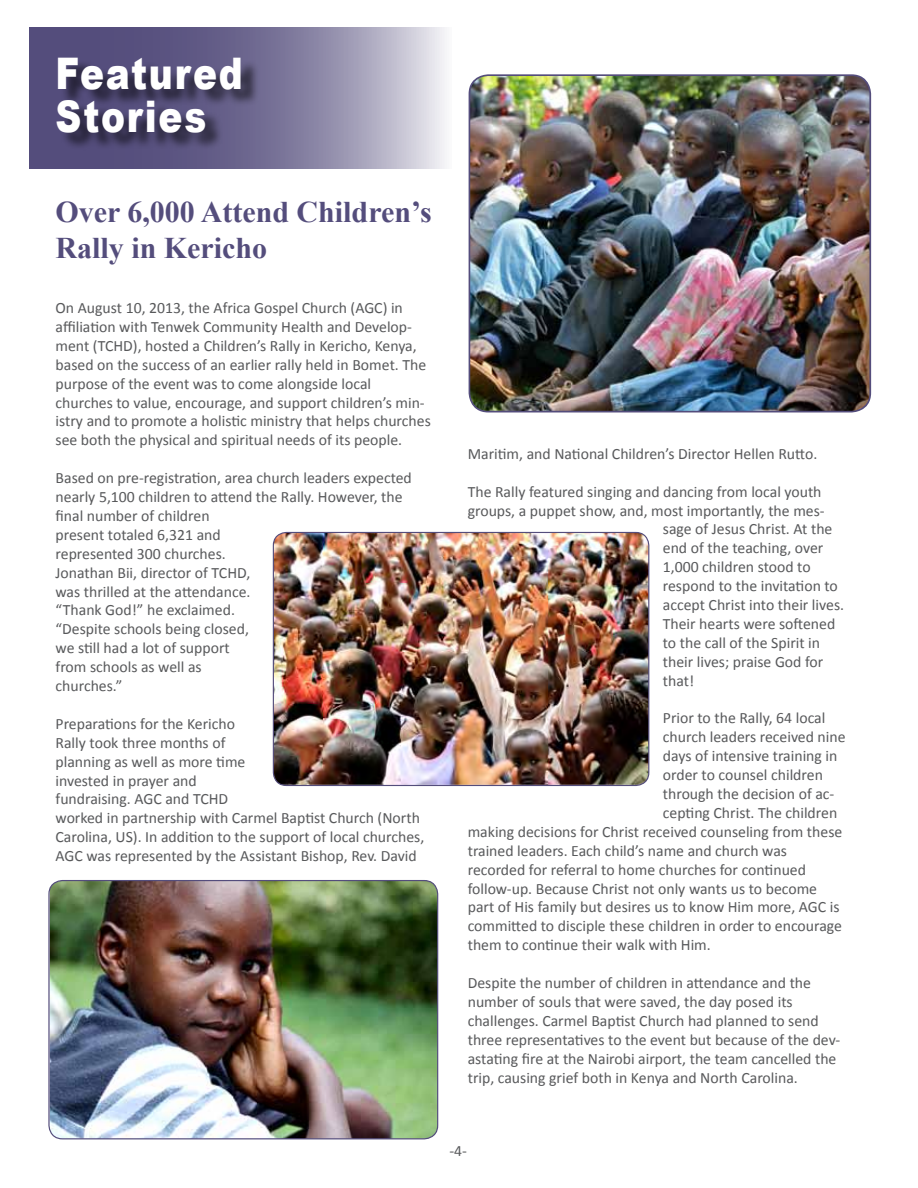
<style>
.page{position:relative;width:918px;height:1188px;background:#fff}
.page>*{position:absolute;margin:0;border:0;box-sizing:border-box;transform-origin:0 0}
.t1{font:900 43.5px/43.2px "Arial";letter-spacing:.05em;color:#fff;scale:.83 1}
.t2{font:700 30px/36px "Times New Roman";color:#544d7c}
.t3{font:15.75px/18.9px "Calibri";color:#58595b}
</style>
<div class="page">
<svg style="left:29px;top:27px;width:416px;height:142px;background:#8b86a6"></svg>
<div style="left:59px;top:60px;width:200px;height:91px;background:#000;opacity:.6"></div>
<img style="left:469px;top:77px;width:401px;height:335px">
<div style="left:469px;top:74px;width:402px;height:338px;border:2px solid #544d7c;border-radius:19px"></div>
<img style="left:50px;top:881px;width:388px;height:258px">
<div style="left:48px;top:880px;width:390px;height:259px;border:1px solid #544d7c;border-radius:14px"></div>
<img style="left:273px;top:532px;width:376px;height:253px">
<div style="left:273px;top:532px;width:376px;height:254px;border:1px solid #544d7c;border-radius:13px"></div>
<h1 class="t1" style="left:56px;top:50px;width:227px">Featured<br>Stories</h1>
<h2 class="t2" style="left:56px;top:193px;width:378px">Over 6,000 Attend Children’s<br>Rally in Kericho</h2>
<p class="t3" style="left:56px;top:298px;width:377px">On August 10, 2013, the Africa Gospel Church (AGC) in affiliation with Tenwek Community Health and Develop&shy;ment (TCHD), hosted a Children’s Rally in Kericho, Kenya, based on the success of an earlier rally held in Bomet. The purpose of the event was to come alongside local churches to value, encourage, and support children’s min&shy;istry and to promote a holistic ministry that helps churches see both the physical and spiritual needs of its people.</p>
<p class="t3" style="left:56px;top:468px;width:358px">Based on pre-registration, area church leaders expected nearly 5,100 children to attend the Rally. However, the final number of children<br>present totaled 6,321 and<br>represented 300 churches.<br>Jonathan Bii, director of TCHD,<br>was thrilled at the attendance.<br>“Thank God!” he exclaimed.<br>“Despite schools being closed,<br>we still had a lot of support<br>from schools as well as<br>churches.”</p>
<p class="t3" style="left:56px;top:714px;width:370px">Preparations for the Kericho<br>Rally took three months of<br>planning as well as more time<br>invested in prayer and<br>fundraising. AGC and TCHD<br>worked in partnership with Carmel Baptist Church (North Carolina, US). In addition to the support of local churches, AGC was represented by the Assistant Bishop, Rev. David</p>
<p class="t3" style="left:468px;top:444px;width:351px">Maritim, and National Children’s Director Hellen Rutto.</p>
<p class="t3" style="left:468px;top:482px;width:355px">The Rally featured singing and dancing from local youth</p>
<p class="t3" style="left:468px;top:501px;width:358px">groups, a puppet show, and, most importantly, the mes-</p>
<p class="t3" style="left:663px;top:520px;width:171px">sage of Jesus Christ. At the</p>
<p class="t3" style="left:663px;top:539px;width:162px">end of the teaching, over</p>
<p class="t3" style="left:663px;top:558px;width:149px">1,000 children stood to</p>
<p class="t3" style="left:663px;top:576px;width:177px">respond to the invitation to</p>
<p class="t3" style="left:663px;top:595px;width:183px">accept Christ into their lives.</p>
<p class="t3" style="left:663px;top:614px;width:174px">Their hearts were softened</p>
<p class="t3" style="left:663px;top:633px;width:159px">to the call of the Spirit in</p>
<p class="t3" style="left:663px;top:652px;width:162px">their lives; praise God for</p>
<p class="t3" style="left:663px;top:671px;width:33px">that!</p>
<p class="t3" style="left:663px;top:709px;width:164px">Prior to the Rally, 64 local</p>
<p class="t3" style="left:663px;top:728px;width:184px">church leaders received nine</p>
<p class="t3" style="left:663px;top:747px;width:176px">days of intensive training in</p>
<p class="t3" style="left:663px;top:765px;width:162px">order to counsel children</p>
<p class="t3" style="left:663px;top:784px;width:173px">through the decision of ac-</p>
<p class="t3" style="left:663px;top:803px;width:176px">cepting Christ. The children</p>
<p class="t3" style="left:468px;top:822px;width:376px">making decisions for Christ received counseling from these</p>
<p class="t3" style="left:468px;top:841px;width:321px">trained leaders. Each child’s name and church was</p>
<p class="t3" style="left:468px;top:860px;width:340px">recorded for referral to home churches for continued</p>
<p class="t3" style="left:468px;top:879px;width:351px">follow-up. Because Christ not only wants us to become</p>
<p class="t3" style="left:468px;top:898px;width:373px">part of His family but desires us to know Him more, AGC is</p>
<p class="t3" style="left:468px;top:917px;width:376px">committed to disciple these children in order to encourage</p>
<p class="t3" style="left:468px;top:936px;width:245px">them to continue their walk with Him.</p>
<p class="t3" style="left:468px;top:973px;width:374px">Despite the number of children in attendance and the number of souls that were saved, the day posed its challenges. Carmel Baptist Church had planned to send three representatives to the event but because of the dev&shy;astating fire at the Nairobi airport, the team cancelled the trip, causing grief both in Kenya and North Carolina.</p>
<p class="t3" style="left:449px;top:1142px;width:19px">-4-</p>
</div>
